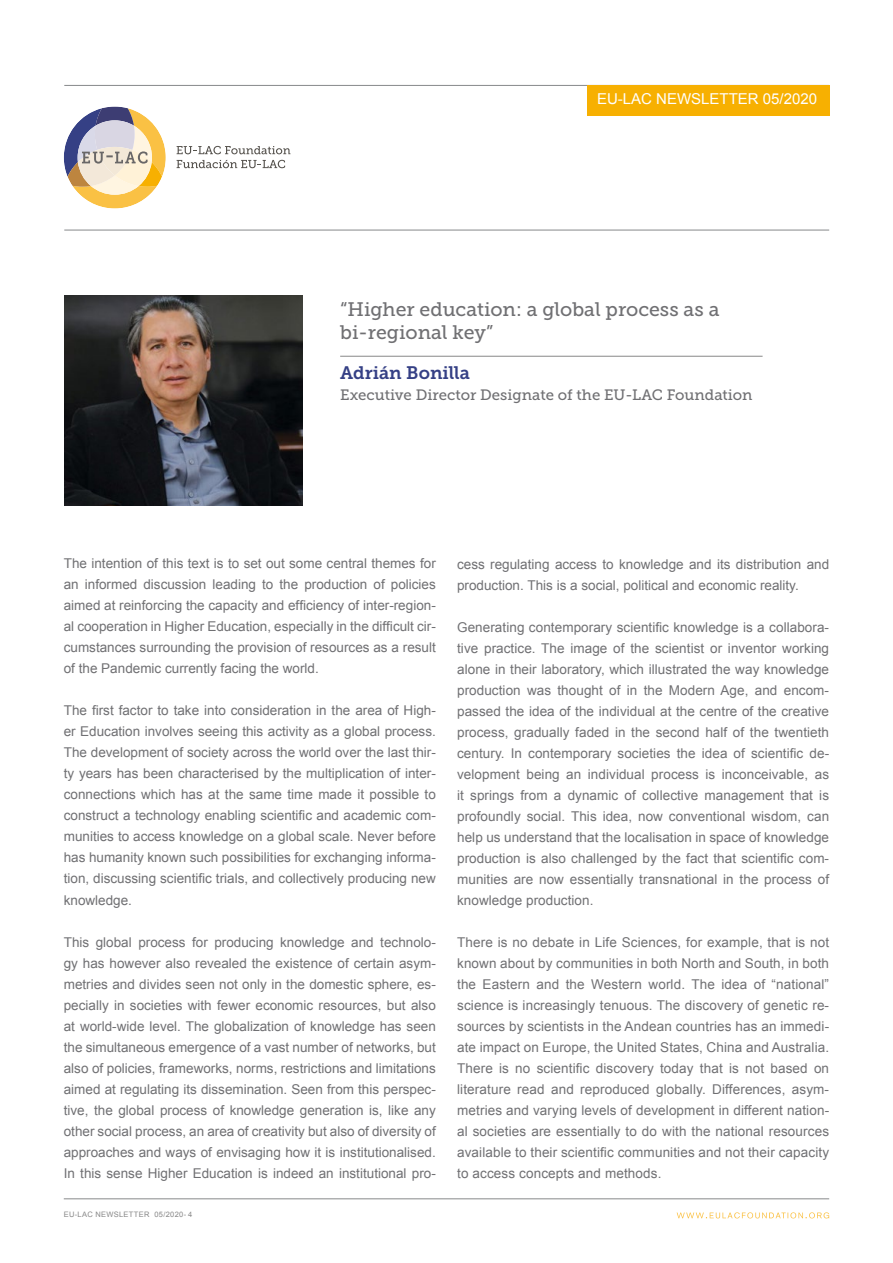
<style>
.page{position:relative;width:893px;height:1263px;background:#fff}
.page>*{position:absolute;margin:0;border:0;box-sizing:border-box;transform-origin:0 0}
.t1{font:19.5px/22.5px "Museo Slab 500";color:#707073}
.t2{font:18px "Museo Slab 700";color:#354085}
.t3{font:15px "Museo Slab 500";color:#707073}
.t4{font:15px "Arial";color:#fff}
.t5{font:13.5px/21px "Arial";color:#707073;text-align:justify}
.t6{font:7.5px "Arial";letter-spacing:.04em;color:#878787}
</style>
<div class="page">
<hr style="left:64px;top:85px;width:765px;height:1px;background:#87898b">
<hr style="left:64px;top:1198px;width:765px;height:1px;background:#87898b">
<svg style="left:677px;top:1212px;width:152px;height:6px"></svg>
<hr style="left:64px;top:230px;width:765px;height:1px;background:#87898b">
<svg style="left:64px;top:107px;width:102px;height:102px"></svg>
<svg style="left:177px;top:146px;width:113px;height:8px"></svg>
<svg style="left:177px;top:160px;width:108px;height:8px"></svg>
<div style="left:587px;top:86px;width:242px;height:30px;background:#f7b001"></div>
<img style="left:65px;top:295px;width:237px;height:210px">
<hr style="left:340px;top:356px;width:423px;height:1px;background:#878787">
<p class="t4" style="left:597px;top:89px;width:222px">EU-LAC NEWSLETTER 05/2020</p>
<h1 class="t1" style="left:340px;top:298px;width:381px">“Higher education: a global process as a bi-regional key”</h1>
<h2 class="t2" style="left:340px;top:363px;width:131px">Adrián Bonilla</h2>
<p class="t3" style="left:340px;top:387px;width:414px">Executive Director Designate of the EU-LAC Foundation</p>
<p class="t5" style="left:64px;top:553px;width:374px">The intention of this text is to set out some central themes for an informed discussion leading to the production of policies aimed at reinforcing the capacity and efficiency of inter-region&shy;al cooperation in Higher Education, especially in the difficult cir&shy;cumstances surrounding the provision of resources as a result of the Pandemic currently facing the world.</p>
<p class="t5" style="left:64px;top:700px;width:374px">The first factor to take into consideration in the area of High&shy;er Education involves seeing this activity as a global process.<br>The development of society across the world over the last thir&shy;ty years has been characterised by the multiplication of inter&shy;connections which has at the same time made it possible to construct a technology enabling scientific and academic com&shy;munities to access knowledge on a global scale. Never before has humanity known such possibilities for exchanging informa&shy;tion, discussing scientific trials, and collectively producing new knowledge.</p>
<p class="t5" style="left:64px;top:931px;width:374px">This global process for producing knowledge and technolo&shy;gy has however also revealed the existence of certain asym&shy;metries and divides seen not only in the domestic sphere, es&shy;pecially in societies with fewer economic resources, but also at world-wide level. The globalization of knowledge has seen the simultaneous emergence of a vast number of networks, but also of policies, frameworks, norms, restrictions and limitations aimed at regulating its dissemination. Seen from this perspec&shy;tive, the global process of knowledge generation is, like any other social process, an area of creativity but also of diversity of approaches and ways of envisaging how it is institutionalised.<br>In this sense Higher Education is indeed an institutional pro-</p>
<p class="t6" style="left:64px;top:1210px;width:130px">EU-LAC NEWSLETTER 05/2020- 4</p>
<p class="t5" style="left:457px;top:553px;width:374px">cess regulating access to knowledge and its distribution and production. This is a social, political and economic reality.</p>
<p class="t5" style="left:457px;top:616px;width:374px">Generating contemporary scientific knowledge is a collabora&shy;tive practice. The image of the scientist or inventor working alone in their laboratory, which illustrated the way knowledge production was thought of in the Modern Age, and encom&shy;passed the idea of the individual at the centre of the creative process, gradually faded in the second half of the twentieth century. In contemporary societies the idea of scientific de&shy;velopment being an individual process is inconceivable, as it springs from a dynamic of collective management that is profoundly social. This idea, now conventional wisdom, can help us understand that the localisation in space of knowledge production is also challenged by the fact that scientific com&shy;munities are now essentially transnational in the process of knowledge production.</p>
<p class="t5" style="left:457px;top:931px;width:374px">There is no debate in Life Sciences, for example, that is not known about by communities in both North and South, in both the Eastern and the Western world. The idea of “national” science is increasingly tenuous. The discovery of genetic re&shy;sources by scientists in the Andean countries has an immedi&shy;ate impact on Europe, the United States, China and Australia.<br>There is no scientific discovery today that is not based on literature read and reproduced globally. Differences, asym&shy;metries and varying levels of development in different nation&shy;al societies are essentially to do with the national resources available to their scientific communities and not their capacity to access concepts and methods.</p>
</div>
